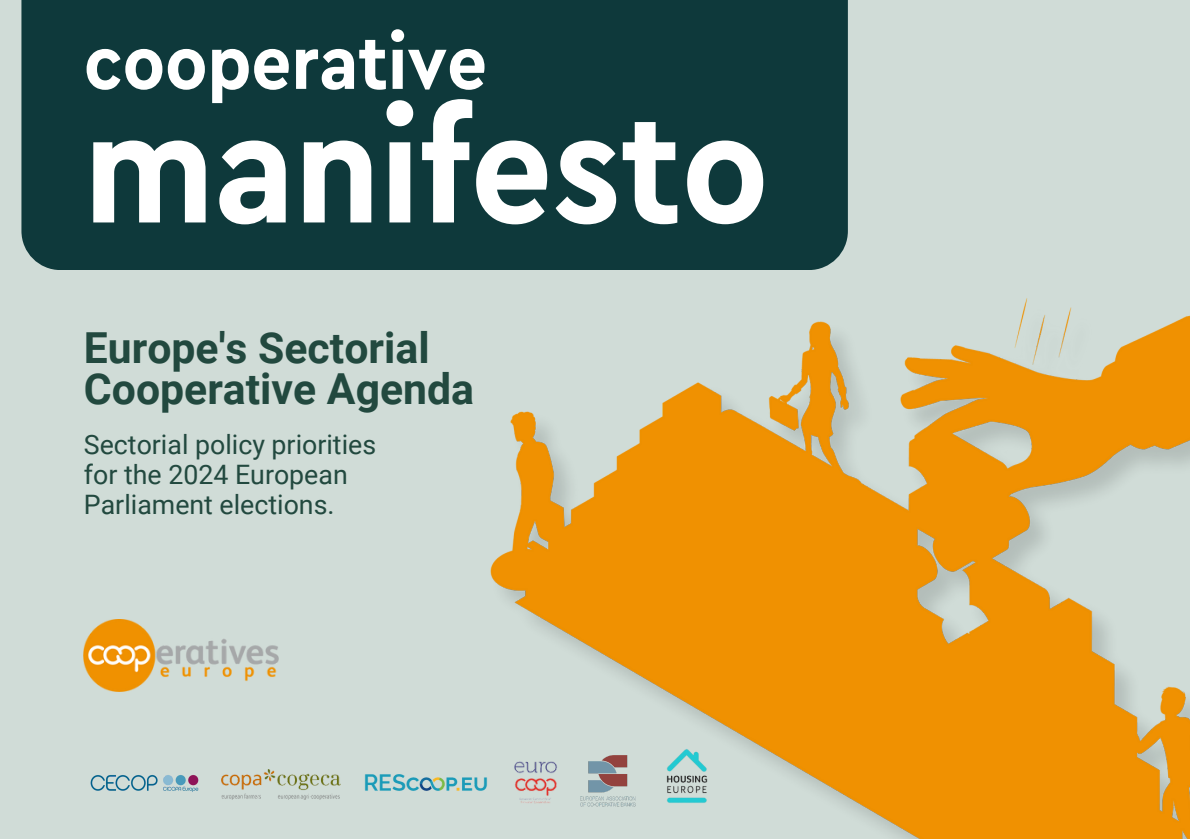
<style>
.page{position:relative;width:1190px;height:839px;background:#fff}
.page>*{position:absolute;margin:0;border:0;box-sizing:border-box;transform-origin:0 0}
.t1{font:700 161.8px "Cera Compact Pro";color:#fff}
.t2{font:700 79px "Cera Compact Pro";color:#fff}
.t3{font:700 42.8px/40.4px "Roboto";color:#22493f}
.t4{font:26.8px/30px "Roboto";color:#22493f}
</style>
<div class="page">
<div style="left:0;top:0;width:1190px;height:838px;background:#d0dcd7"></div>
<div style="left:21px;top:0;width:827px;height:270px;background:#0e393b"></div>
<img style="left:490px;top:298px;width:700px;height:540px">
<img style="left:364px;top:761px;width:136px;height:42px">
<img style="left:90px;top:775px;width:109px;height:17px">
<img style="left:655px;top:744px;width:63px;height:63px">
<img style="left:500px;top:744px;width:72px;height:72px">
<img style="left:222px;top:769px;width:118px;height:30px">
<img style="left:577px;top:749px;width:61px;height:62px">
<img style="left:84px;top:619px;width:195px;height:72px">
<p class="t2" style="left:84px;top:25px;width:405px">cooperative</p>
<p class="t1" style="left:84px;top:92px;width:686px">manifesto</p>
<h1 class="t3" style="left:84px;top:328px;width:392px">Europe's Sectorial<br>Cooperative Agenda</h1>
<p class="t4" style="left:84px;top:430px;width:294px">Sectorial policy priorities for the 2024 European<br>Parliament elections.</p>
</div>
